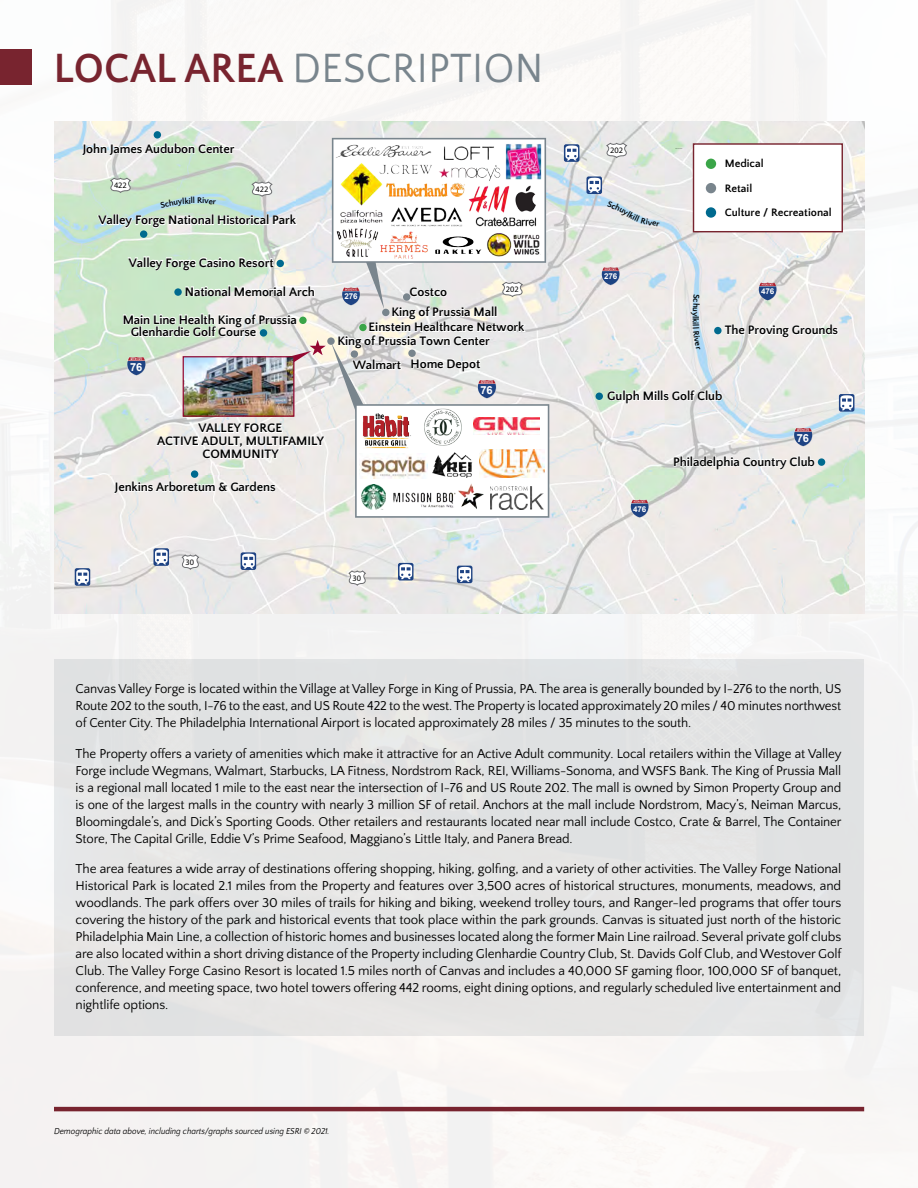
<style>
.page{position:relative;width:918px;height:1188px;background:#f9f7f5}
.page>*{position:absolute;margin:0;border:0;box-sizing:border-box;transform-origin:0 0}
.t1{font:42.75px "Quattrocento Sans";letter-spacing:.01em;color:#79858d;scale:.95 1}
.t2{font:13.5px/17px "Quattrocento Sans";letter-spacing:-.01em;color:#000;text-align:justify}
.t3{font:700 12.9px/12.9px "Quattrocento Sans";letter-spacing:-.01em;color:#000;text-align:center}
.t4{font:700 11.25px "Quattrocento Sans";color:#000}
.t5{font:700 11.1px "Arial";color:#fff}
.t6{font:italic 9px "Quattrocento Sans";color:#000;scale:.9 1}
.t7{font:700 8.55px "Quattrocento Sans";color:#000}
.t8{font:8.4px "Myriad Pro";color:#000}
.t9{font:700 8.1px "Arial";letter-spacing:-.02em;color:#fff}
.s1{font-weight:700;color:#78242f}
</style>
<div class="page">
<div style="left:0;top:50px;width:32px;height:35px;background:#78242f"></div>
<div style="left:54px;top:659px;width:810px;height:377px;background:#e3e3e3"></div>
<img style="left:55px;top:122px;width:810px;height:491px">
<div style="left:694px;top:144px;width:148px;height:88px;background:#fff"></div>
<div style="left:693px;top:143px;width:150px;height:89px;border:1px solid #78242f"></div>
<div style="left:706px;top:207px;width:10px;height:11px;background:#006a8f;border-radius:50%"></div>
<div style="left:706px;top:183px;width:10px;height:10px;background:#79858d;border-radius:50%"></div>
<div style="left:706px;top:159px;width:10px;height:10px;background:#3aa548;border-radius:50%"></div>
<div style="left:596px;top:393px;width:7px;height:7px;background:#006a8f;border-radius:50%"></div>
<div style="left:714px;top:327px;width:8px;height:7px;background:#006a8f;border-radius:50%"></div>
<div style="left:818px;top:458px;width:7px;height:8px;background:#006a8f;border-radius:50%"></div>
<svg style="left:607px;top:368px;width:116px;height:50px"></svg>
<svg style="left:724px;top:282px;width:115px;height:67px"></svg>
<svg style="left:630px;top:499px;width:19px;height:19px"></svg>
<svg style="left:601px;top:267px;width:19px;height:18px"></svg>
<svg style="left:673px;top:428px;width:143px;height:55px"></svg>
<svg style="left:181px;top:554px;width:19px;height:16px"></svg>
<svg style="left:348px;top:570px;width:19px;height:16px"></svg>
<svg style="left:606px;top:142px;width:22px;height:16px"></svg>
<svg style="left:75px;top:568px;width:15px;height:18px"></svg>
<svg style="left:76px;top:569px;width:13px;height:15px"></svg>
<svg style="left:241px;top:552px;width:15px;height:18px"></svg>
<svg style="left:242px;top:554px;width:13px;height:15px"></svg>
<svg style="left:398px;top:563px;width:16px;height:17px"></svg>
<svg style="left:399px;top:564px;width:13px;height:15px"></svg>
<svg style="left:153px;top:548px;width:16px;height:18px"></svg>
<svg style="left:155px;top:549px;width:13px;height:15px"></svg>
<svg style="left:457px;top:566px;width:15px;height:17px"></svg>
<svg style="left:458px;top:567px;width:13px;height:15px"></svg>
<svg style="left:586px;top:176px;width:16px;height:18px"></svg>
<svg style="left:588px;top:178px;width:13px;height:15px"></svg>
<svg style="left:839px;top:394px;width:15px;height:18px"></svg>
<svg style="left:840px;top:395px;width:13px;height:15px"></svg>
<svg style="left:564px;top:144px;width:15px;height:18px"></svg>
<svg style="left:565px;top:145px;width:13px;height:15px"></svg>
<hr style="left:54px;top:1107px;width:810px;height:4px;background:#78242f">
<svg style="left:607px;top:201px;width:53px;height:26px"></svg>
<svg style="left:81px;top:122px;width:468px;height:396px"></svg>
<svg style="left:691px;top:294px;width:9px;height:56px"></svg>
<h1 class="t1" style="left:54px;top:46px;width:517px"><span class="s1">LOCAL AREA</span> DESCRIPTION</h1>
<p class="t3" style="left:83px;top:143px;width:153px">John James Audubon Center</p>
<p class="t8" style="left:114px;top:180px;width:14px">422</p>
<p class="t7" style="left:197px;top:196px;width:7px">R</p>
<p class="t8" style="left:256px;top:184px;width:14px">422</p>
<p class="t3" style="left:98px;top:214px;width:199px">Valley Forge National Historical Park</p>
<p class="t3" style="left:129px;top:256px;width:146px">Valley Forge Casino Resort</p>
<p class="t3" style="left:185px;top:285px;width:132px">National Memorial Arch</p>
<p class="t3" style="left:131px;top:326px;width:127px">Glenhardie Golf Course</p>
<p class="t3" style="left:123px;top:313px;width:176px">Main Line Health King of Prussia</p>
<p class="t5" style="left:130px;top:359px;width:14px">76</p>
<p class="t3" style="left:157px;top:422px;width:168px">VALLEY FORGE<br>ACTIVE ADULT, MULTIFAMILY<br>COMMUNITY</p>
<p class="t3" style="left:115px;top:481px;width:162px">Jenkins Arboretum &amp; Gardens</p>
<p class="t9" style="left:345px;top:291px;width:15px">276</p>
<p class="t3" style="left:410px;top:286px;width:39px">Costco</p>
<p class="t8" style="left:506px;top:284px;width:14px">202</p>
<p class="t3" style="left:369px;top:305px;width:157px;line-height:14.9px">King of Prussia Mall<br>Einstein Healthcare Network</p>
<p class="t3" style="left:337px;top:334px;width:154px">King of Prussia Town Center</p>
<p class="t3" style="left:353px;top:358px;width:129px">Walmart Home Depot</p>
<p class="t5" style="left:481px;top:382px;width:14px">76</p>
<p class="t8" style="left:186px;top:557px;width:10px">30</p>
<p class="t8" style="left:352px;top:573px;width:10px">30</p>
<p class="t8" style="left:610px;top:145px;width:14px">202</p>
<p class="t9" style="left:604px;top:271px;width:15px">276</p>
<p class="t4" style="left:725px;top:157px;width:40px">Medical</p>
<p class="t4" style="left:725px;top:182px;width:29px">Retail</p>
<p class="t4" style="left:725px;top:207px;width:108px">Culture / Recreational</p>
<p class="t7" style="left:700px;top:318px;width:6px;rotate:90deg">k</p>
<p class="t9" style="left:761px;top:286px;width:15px">476</p>
<p class="t3" style="left:725px;top:324px;width:115px">The Proving Grounds</p>
<p class="t3" style="left:607px;top:390px;width:117px">Gulph Mills Golf Club</p>
<p class="t5" style="left:797px;top:430px;width:14px">76</p>
<p class="t9" style="left:633px;top:503px;width:15px">476</p>
<p class="t3" style="left:673px;top:456px;width:143px">Philadelphia Country Club</p>
<p class="t2" style="left:76px;top:681px;width:767px">Canvas Valley Forge is located within the Village at Valley Forge in King of Prussia, PA. The area is generally bounded by I-276 to the north, US Route 202 to the south, I-76 to the east, and US Route 422 to the west. The Property is located approximately 20 miles / 40 minutes northwest of Center City. The Philadelphia International Airport is located approximately 28 miles / 35 minutes to the south.</p>
<p class="t2" style="left:76px;top:745px;width:768px">The Property offers a variety of amenities which make it attractive for an Active Adult community. Local retailers within the Village at Valley Forge include Wegmans, Walmart, Starbucks, LA Fitness, Nordstrom Rack, REI, Williams-Sonoma, and WSFS Bank. The King of Prussia Mall is a regional mall located 1 mile to the east near the intersection of I-76 and US Route 202. The mall is owned by Simon Property Group and is one of the largest malls in the country with nearly 3 million SF of retail. Anchors at the mall include Nordstrom, Macy’s, Neiman Marcus, Bloomingdale’s, and Dick’s Sporting Goods. Other retailers and restaurants located near mall include Costco, Crate &amp; Barrel, The Container Store, The Capital Grille, Eddie V’s Prime Seafood, Maggiano’s Little Italy, and Panera Bread.</p>
<p class="t2" style="left:76px;top:861px;width:767px">The area features a wide array of destinations offering shopping, hiking, golfing, and a variety of other activities. The Valley Forge National Historical Park is located 2.1 miles from the Property and features over 3,500 acres of historical structures, monuments, meadows, and woodlands. The park offers over 30 miles of trails for hiking and biking, weekend trolley tours, and Ranger-led programs that offer tours covering the history of the park and historical events that took place within the park grounds. Canvas is situated just north of the historic Philadelphia Main Line, a collection of historic homes and businesses located along the former Main Line railroad. Several private golf clubs are also located within a short driving distance of the Property including Glenhardie Country Club, St. Davids Golf Club, and Westover Golf Club. The Valley Forge Casino Resort is located 1.5 miles north of Canvas and includes a 40,000 SF gaming floor, 100,000 SF of banquet, conference, and meeting space, two hotel towers offering 442 rooms, eight dining options, and regularly scheduled live entertainment and nightlife options.</p>
<p class="t6" style="left:54px;top:1127px;width:308px">Demographic data above, including charts/graphs sourced using ESRI © 2021.</p>
</div>
